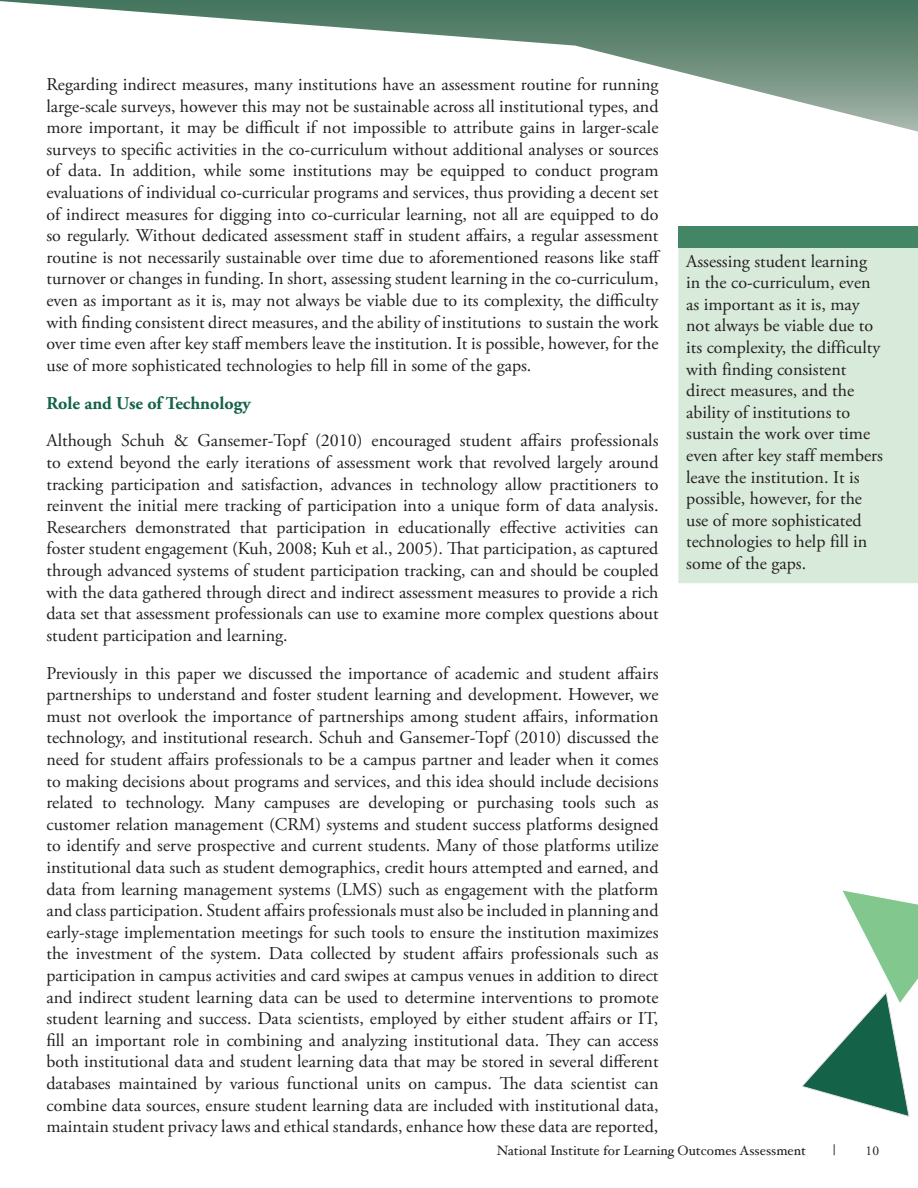
<style>
.page{position:relative;width:918px;height:1188px;background:#fff}
.page>*{position:absolute;margin:0;border:0;box-sizing:border-box;transform-origin:0 0}
.t1{font:18px/21.6px "Adobe Garamond Pro";color:#231f20;text-align:justify}
.t2{font:700 18px "Adobe Garamond Pro";color:#146247}
.t3{font:15px "Hoefler Text";color:#231f20}
.t4{font:13.5px "Hoefler Text";color:#231f20}
.t5{font:13.5px "Adobe Garamond Pro";color:#231f20}
</style>
<div class="page">
<svg style="left:0;top:0;width:918px;height:132px"></svg>
<svg style="left:678px;top:248px;width:240px;height:335px;fill:#d8eada"></svg>
<div style="left:678px;top:226px;width:240px;height:22px;background:#438666"></div>
<svg style="left:801px;top:891px;width:117px;height:226px"></svg>
<p class="t1" style="left:46px;top:74px;width:616px">Regarding indirect measures, many institutions have an assessment routine for running large-scale surveys, however this may not be sustainable across all institutional types, and more important, it may be difficult if not impossible to attribute gains in larger-scale surveys to specific activities in the co-curriculum without additional analyses or sources of data. In addition, while some institutions may be equipped to conduct program evaluations of individual co-curricular programs and services, thus providing a decent set of indirect measures for digging into co-curricular learning, not all are equipped to do so regularly. Without dedicated assessment staff in student affairs, a regular assessment routine is not necessarily sustainable over time due to aforementioned reasons like staff turnover or changes in funding. In short, assessing student learning in the co-curriculum, even as important as it is, may not always be viable due to its complexity, the difficulty with finding consistent direct measures, and the ability of institutions to sustain the work over time even after key staff members leave the institution. It is possible, however, for the use of more sophisticated technologies to help fill in some of the gaps.</p>
<p class="t2" style="left:46px;top:392px;width:206px">Role and Use of Technology</p>
<p class="t1" style="left:46px;top:430px;width:614px">Although Schuh &amp; Gansemer-Topf (2010) encouraged student affairs professionals to extend beyond the early iterations of assessment work that revolved largely around tracking participation and satisfaction, advances in technology allow practitioners to reinvent the initial mere tracking of participation into a unique form of data analysis.<br>Researchers demonstrated that participation in educationally effective activities can foster student engagement (Kuh, 2008; Kuh et al., 2005). That participation, as captured through advanced systems of student participation tracking, can and should be coupled with the data gathered through direct and indirect assessment measures to provide a rich data set that assessment professionals can use to examine more complex questions about student participation and learning.</p>
<p class="t1" style="left:46px;top:663px;width:614px">Previously in this paper we discussed the importance of academic and student affairs partnerships to understand and foster student learning and development. However, we must not overlook the importance of partnerships among student affairs, information technology, and institutional research. Schuh and Gansemer-Topf (2010) discussed the need for student affairs professionals to be a campus partner and leader when it comes to making decisions about programs and services, and this idea should include decisions related to technology. Many campuses are developing or purchasing tools such as customer relation management (CRM) systems and student success platforms designed to identify and serve prospective and current students. Many of those platforms utilize institutional data such as student demographics, credit hours attempted and earned, and data from learning management systems (LMS) such as engagement with the platform and class participation. Student affairs professionals must also be included in planning and early-stage implementation meetings for such tools to ensure the institution maximizes the investment of the system. Data collected by student affairs professionals such as participation in campus activities and card swipes at campus venues in addition to direct and indirect student learning data can be used to determine interventions to promote student learning and success. Data scientists, employed by either student affairs or IT, fill an important role in combining and analyzing institutional data. They can access both institutional data and student learning data that may be stored in several different databases maintained by various functional units on campus. The data scientist can combine data sources, ensure student learning data are included with institutional data, maintain student privacy laws and ethical standards, enhance how these data are reported,</p>
<p class="t1" style="left:686px;top:251px;width:198px;text-align:left">Assessing student learning in the co-curriculum, even as important as it is, may not always be viable due to its complexity, the difficulty with finding consistent direct measures, and the ability of institutions to sustain the work over time even after key staff members leave the institution. It is possible, however, for the use of more sophisticated technologies to help fill in some of the gaps.</p>
<p class="t4" style="left:497px;top:1143px;width:311px">National Institute for Learning Outcomes Assessment</p>
<p class="t3" style="left:833px;top:1141px;width:4px">|</p>
<p class="t5" style="left:866px;top:1143px;width:15px">10</p>
</div>
